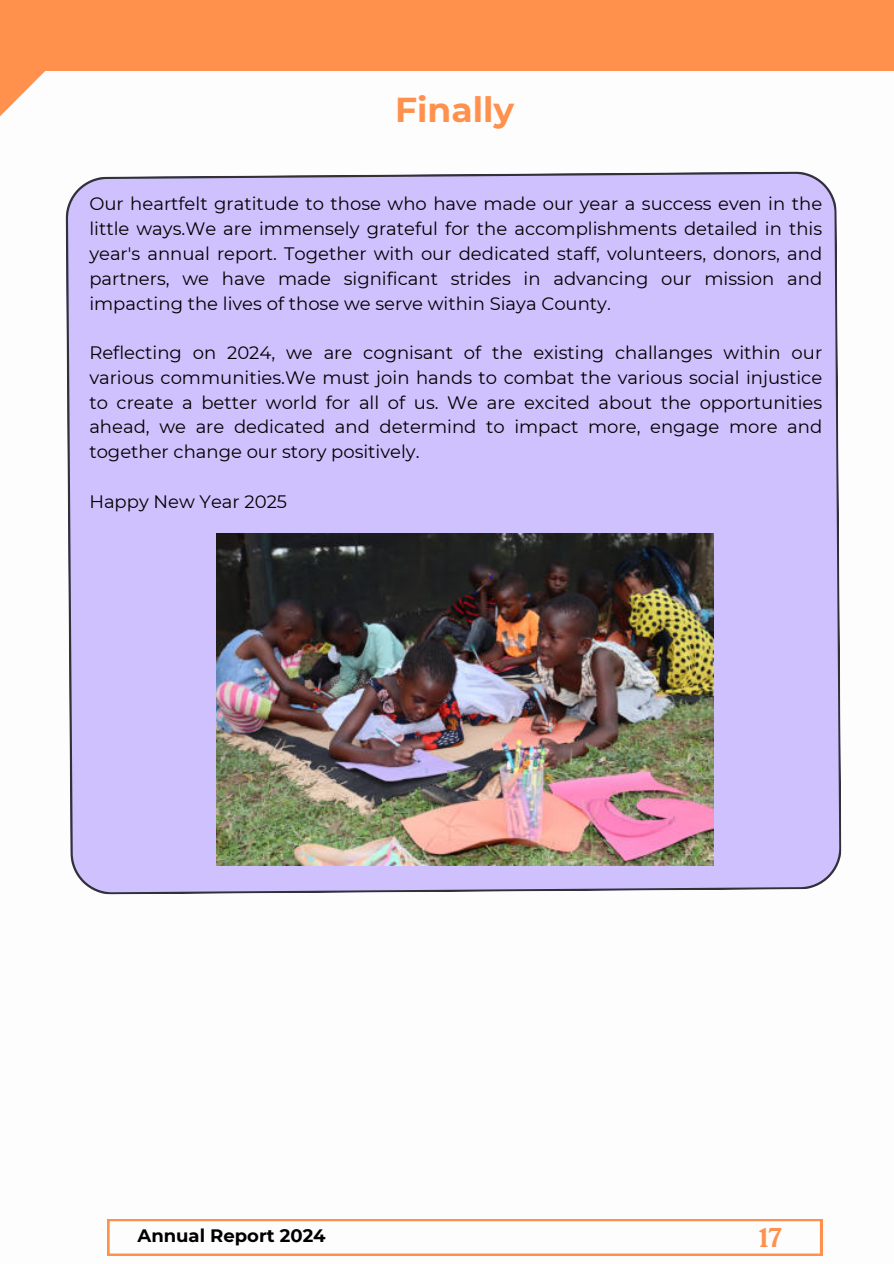
<style>
.page{position:relative;width:894px;height:1264px;background:#fff}
.page>*{position:absolute;margin:0;border:0;box-sizing:border-box;transform-origin:0 0}
.t1{font:700 34.5px "Montserrat";color:#ff914d}
.t2{font:700 30.75px "Boston Angel";color:#ff914d}
.t3{font:18px/24.8px "Montserrat";color:#000;text-align:justify}
.t4{font:700 18px "Montserrat";color:#000}
</style>
<div class="page">
<div style="left:66px;top:171px;width:775px;height:723px;background:#cfc1fd"></div>
<svg style="left:0;top:71px;width:45px;height:45px"></svg>
<div style="left:0;top:0;width:893px;height:71px;background:#ff914d"></div>
<svg style="left:107px;top:1219px;width:714px;height:36px"></svg>
<img style="left:216px;top:533px;width:497px;height:332px">
<h1 class="t1" style="left:395px;top:85px;width:120px">Finally</h1>
<p class="t3" style="left:89px;top:191px;width:734px">Our heartfelt gratitude to those who have made our year a success even in the little ways.We are immensely grateful for the accomplishments detailed in this year's annual report. Together with our dedicated staff, volunteers, donors, and partners, we have made significant strides in advancing our mission and impacting the lives of those we serve within Siaya County.</p>
<p class="t3" style="left:89px;top:339px;width:734px">Reflecting on 2024, we are cognisant of the existing challanges within our various communities.We must join hands to combat the various social injustice to create a better world for all of us. We are excited about the opportunities ahead, we are dedicated and determind to impact more, engage more and together change our story positively.</p>
<p class="t3" style="left:89px;top:488px;width:199px">Happy New Year 2025</p>
<p class="t4" style="left:137px;top:1222px;width:189px">Annual Report 2024</p>
<h2 class="t2" style="left:758px;top:1218px;width:23px">17</h2>
</div>
